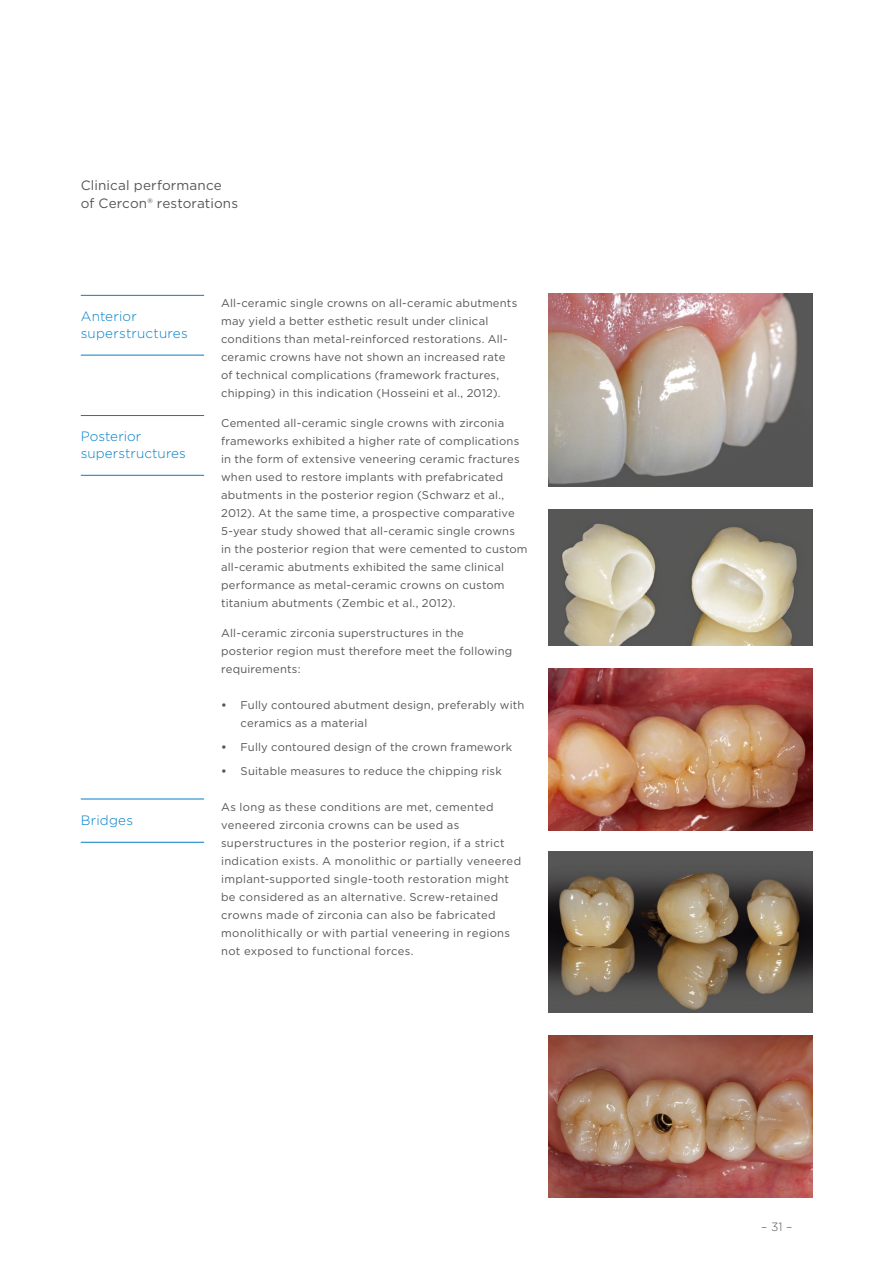
<style>
.page{position:relative;width:893px;height:1263px;background:#fff}
.page>*{position:absolute;margin:0;border:0;box-sizing:border-box;transform-origin:0 0}
.t1{font:300 13.5px/16.5px "Gotham";letter-spacing:.01em;color:#007fc7}
.t2{font:13.5px/18px "Gotham";letter-spacing:.01em;color:#565656}
.t3{font:300 12px "Gotham";color:#565656}
.t4{font:11.25px/18px "Gotham";letter-spacing:.02em;color:#565656}
.s1{font-weight:700}
</style>
<div class="page">
<img style="left:549px;top:293px;width:263px;height:194px">
<img style="left:549px;top:509px;width:263px;height:136px">
<img style="left:549px;top:669px;width:263px;height:161px">
<img style="left:549px;top:851px;width:263px;height:161px">
<img style="left:549px;top:1036px;width:263px;height:161px">
<hr style="left:81px;top:799px;width:123px;height:1px;background:#007fc7">
<hr style="left:81px;top:842px;width:123px;height:1px;background:#007fc7">
<hr style="left:81px;top:415px;width:123px;height:1px;background:#007fc7">
<hr style="left:81px;top:475px;width:123px;height:1px;background:#007fc7">
<hr style="left:81px;top:295px;width:123px;height:1px;background:#007fc7">
<hr style="left:81px;top:355px;width:123px;height:1px;background:#007fc7">
<p class="t2" style="left:81px;top:176px;width:159px">Clinical performance of Cercon® restorations</p>
<p class="t1" style="left:81px;top:308px;width:109px">Anterior superstructures</p>
<p class="t1" style="left:81px;top:428px;width:107px">Posterior superstructures</p>
<p class="t1" style="left:81px;top:811px;width:54px">Bridges</p>
<p class="t4" style="left:221px;top:294px;width:298px">All-ceramic single crowns on all-ceramic abutments may yield a better esthetic result under clinical conditions than metal-reinforced restorations. All&shy;ceramic crowns have not shown an increased rate of technical complications (framework fractures, chipping) in this indication (Hosseini et al., 2012).</p>
<p class="t4" style="left:221px;top:414px;width:308px">Cemented all-ceramic single crowns with zirconia frameworks exhibited a higher rate of complications in the form of extensive veneering ceramic fractures when used to restore implants with prefabricated abutments in the posterior region (Schwarz et al., 2012). At the same time, a prospective comparative 5-year study showed that all-ceramic single crowns in the posterior region that were cemented to custom all-ceramic abutments exhibited the same clinical performance as metal-ceramic crowns on custom titanium abutments (Zembic et al., 2012).</p>
<p class="t4" style="left:221px;top:624px;width:293px">All-ceramic zirconia superstructures in the posterior region must therefore meet the following requirements:</p>
<p class="t4" style="left:241px;top:696px;width:285px;text-indent:-19px"><span class="s1">•</span> Fully contoured abutment design, preferably with ceramics as a material</p>
<p class="t4" style="left:221px;top:738px;width:293px"><span class="s1">•</span> Fully contoured design of the crown framework</p>
<p class="t4" style="left:221px;top:762px;width:282px"><span class="s1">•</span> Suitable measures to reduce the chipping risk</p>
<p class="t4" style="left:221px;top:798px;width:302px">As long as these conditions are met, cemented veneered zirconia crowns can be used as superstructures in the posterior region, if a strict indication exists. A monolithic or partially veneered implant-supported single-tooth restoration might be considered as an alternative. Screw-retained crowns made of zirconia can also be fabricated monolithically or with partial veneering in regions not exposed to functional forces.</p>
<p class="t3" style="left:761px;top:1219px;width:33px">– 31 –</p>
</div>
